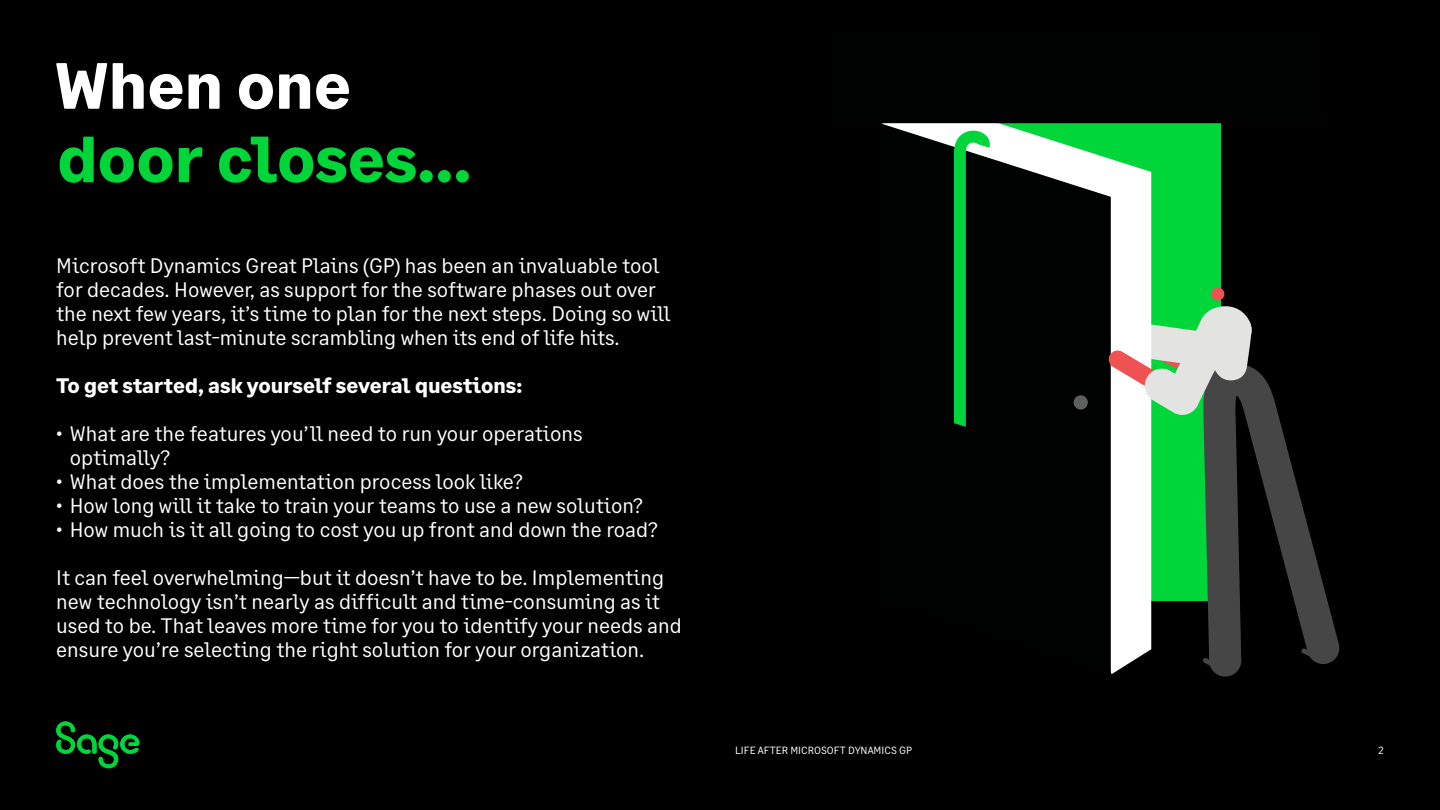
<style>
.page{position:relative;width:1440px;height:810px;background:#000}
.page>*{position:absolute;margin:0;border:0;box-sizing:border-box;transform-origin:0 0}
.t1{font:700 65.25px "Sage Text";letter-spacing:-.005em;color:#00d639}
.t2{font:700 65.25px "Sage Text";color:#fff}
.t3{font:21px/24px "Sage Text";color:#fff}
.t4{font:700 21px "Sage Text";color:#fff}
.t5{font:10.5px "Sage Text";color:#fff}
</style>
<div class="page">
<div style="left:882px;top:124px;width:339px;height:477px;background:#00d639"></div>
<svg style="left:922px;top:123px;width:229px;height:158px;fill:#fff"></svg>
<svg style="left:882px;top:124px;width:229px;height:477px;fill:#000101"></svg>
<svg style="left:945px;top:131px;width:52px;height:306px"></svg>
<svg style="left:1056px;top:281px;width:284px;height:396px"></svg>
<svg style="left:56px;top:722px;width:83px;height:46px"></svg>
<h1 class="t2" style="left:55px;top:59px;width:298px">When one</h1>
<h1 class="t1" style="left:57px;top:132px;width:416px">door closes…</h1>
<p class="t3" style="left:56px;top:255px;width:616px">Microsoft Dynamics Great Plains (GP) has been an invaluable tool for decades. However, as support for the software phases out over the next few years, it’s time to plan for the next steps. Doing so will help prevent last-minute scrambling when its end of life hits.</p>
<p class="t4" style="left:56px;top:376px;width:468px">To get started, ask yourself several questions:</p>
<p class="t3" style="left:70px;top:423px;width:514px;text-indent:-14px">• What are the features you’ll need to run your operations optimally?</p>
<p class="t3" style="left:56px;top:471px;width:468px">• What does the implementation process look like?</p>
<p class="t3" style="left:56px;top:495px;width:588px">• How long will it take to train your teams to use a new solution?</p>
<p class="t3" style="left:56px;top:519px;width:603px">• How much is it all going to cost you up front and down the road?</p>
<p class="t3" style="left:56px;top:567px;width:627px">It can feel overwhelming—but it doesn’t have to be. Implementing new technology isn’t nearly as difficult and time-consuming as it used to be. That leaves more time for you to identify your needs and ensure you’re selecting the right solution for your organization.</p>
<p class="t5" style="left:735px;top:746px;width:178px">LIFE AFTER MICROSOFT DYNAMICS GP</p>
<p class="t5" style="left:1379px;top:746px;width:7px">2</p>
</div>
